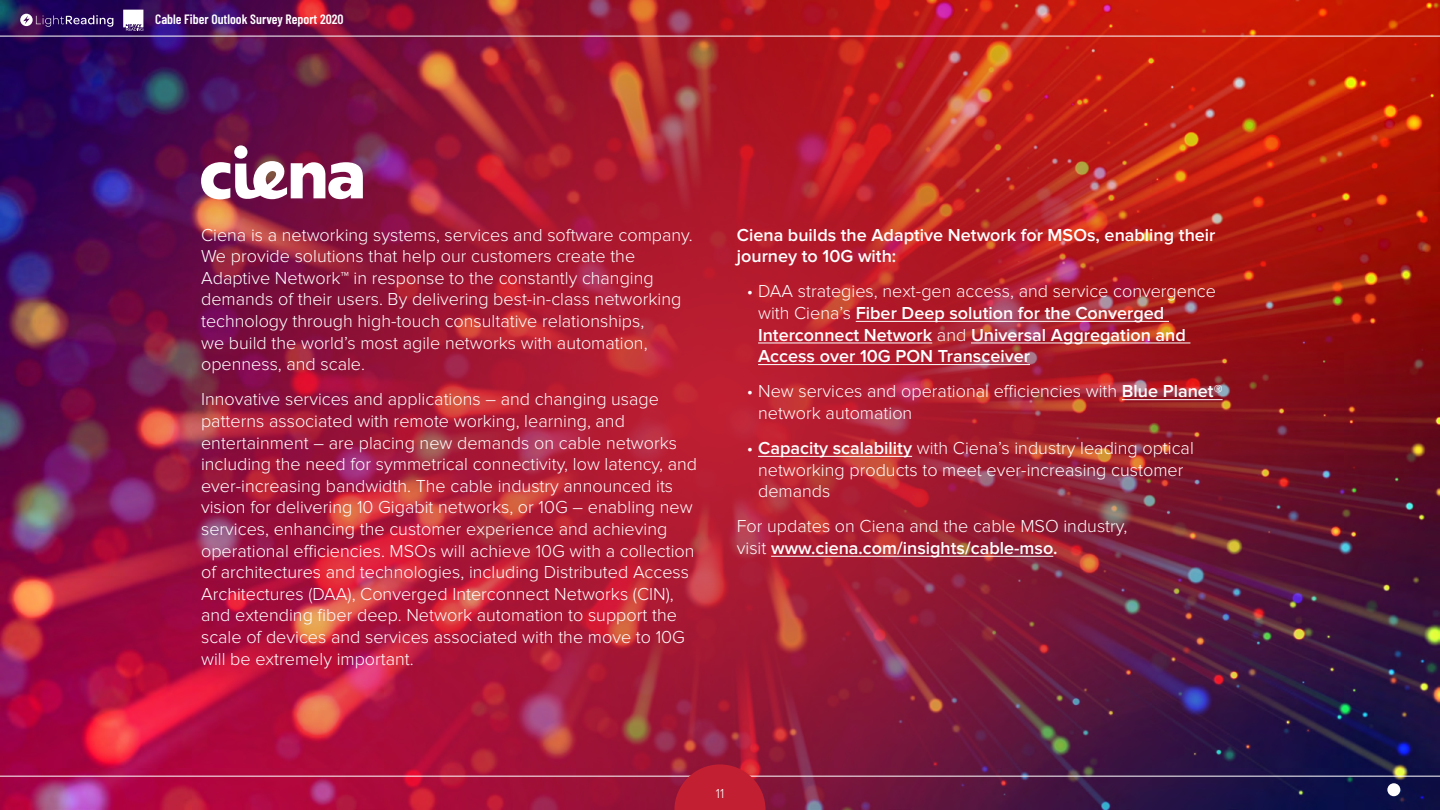
<style>
.page{position:relative;width:1440px;height:810px;background:#fff}
.page>*{position:absolute;margin:0;border:0;box-sizing:border-box;transform-origin:0 0}
.t1{font:300 18px/21.6px "Proxima Nova";color:#fff}
.t2{font:600 18px/21.6px "Proxima Nova";color:#fff}
.t3{font:600 13.5px "Barlow Condensed";color:#fff}
.t4{font:300 13.5px "Proxima Nova";color:#fff}
.s1{font-weight:300}
.s2{font-weight:600}
</style>
<div class="page">
<img style="left:0;top:0;width:1440px;height:810px">
<svg style="left:201px;top:145px;width:162px;height:54px"></svg>
<hr style="left:856px;top:321px;width:313px;height:1px;background:#fff">
<hr style="left:758px;top:343px;width:174px;height:1px;background:#fff">
<hr style="left:971px;top:343px;width:219px;height:1px;background:#fff">
<hr style="left:758px;top:364px;width:272px;height:1px;background:#fff">
<hr style="left:1122px;top:399px;width:101px;height:1px;background:#fff">
<hr style="left:758px;top:456px;width:154px;height:1px;background:#fff">
<hr style="left:771px;top:556px;width:282px;height:1px;background:#fff">
<hr style="left:0;top:776px;width:1440px;height:1px;background:#fff">
<hr style="left:0;top:36px;width:1440px;height:1px;background:#fff">
<svg style="left:674px;top:764px;width:92px;height:46px;background:#bb2135"></svg>
<svg style="left:20px;top:14px;width:93px;height:13px"></svg>
<svg style="left:123px;top:10px;width:20px;height:21px"></svg>
<div style="left:1387px;top:783px;width:13px;height:13px;background:#fff;border-radius:50%"></div>
<p class="t3" style="left:155px;top:10px;width:190px">Cable Fiber Outlook Survey Report 2020</p>
<p class="t1" style="left:201px;top:224px;width:493px">Ciena is a networking systems, services and software company.<br>We provide solutions that help our customers create the Adaptive Network™ in response to the constantly changing demands of their users. By delivering best-in-class networking technology through high-touch consultative relationships,<br>we build the world’s most agile networks with automation, openness, and scale.</p>
<p class="t1" style="left:201px;top:389px;width:498px">Innovative services and applications – and changing usage patterns associated with remote working, learning, and entertainment – are placing new demands on cable networks including the need for symmetrical connectivity, low latency, and ever-increasing bandwidth. The cable industry announced its vision for delivering 10 Gigabit networks, or 10G – enabling new services, enhancing the customer experience and achieving operational efficiencies. MSOs will achieve 10G with a collection of architectures and technologies, including Distributed Access Architectures (DAA), Converged Interconnect Networks (CIN), and extending fiber deep. Network automation to support the scale of devices and services associated with the move to 10G will be extremely important.</p>
<p class="t2" style="left:737px;top:224px;width:480px">Ciena builds the Adaptive Network for MSOs, enabling their journey to 10G with:</p>
<p class="t2" style="left:758px;top:281px;width:459px;text-indent:-11px"><span class="s1">• DAA strategies, next-gen access, and service convergence with Ciena’s</span> Fiber Deep solution for the Converged Interconnect Network <span class="s1">and</span> Universal Aggregation and Access over 10G PON Transceiver</p>
<p class="t1" style="left:758px;top:381px;width:466px;text-indent:-11px">• New services and operational efficiencies with <span class="s2">Blue Planet® </span>network automation</p>
<p class="t1" style="left:758px;top:437px;width:437px;text-indent:-11px">• <span class="s2">Capacity scalability</span> with Ciena’s industry leading optical networking products to meet ever-increasing customer demands</p>
<p class="t1" style="left:737px;top:516px;width:392px">For updates on Ciena and the cable MSO industry, visit <span class="s2">www.ciena.com/insights/cable-mso.</span></p>
<p class="t4" style="left:716px;top:786px;width:10px">11</p>
</div>
